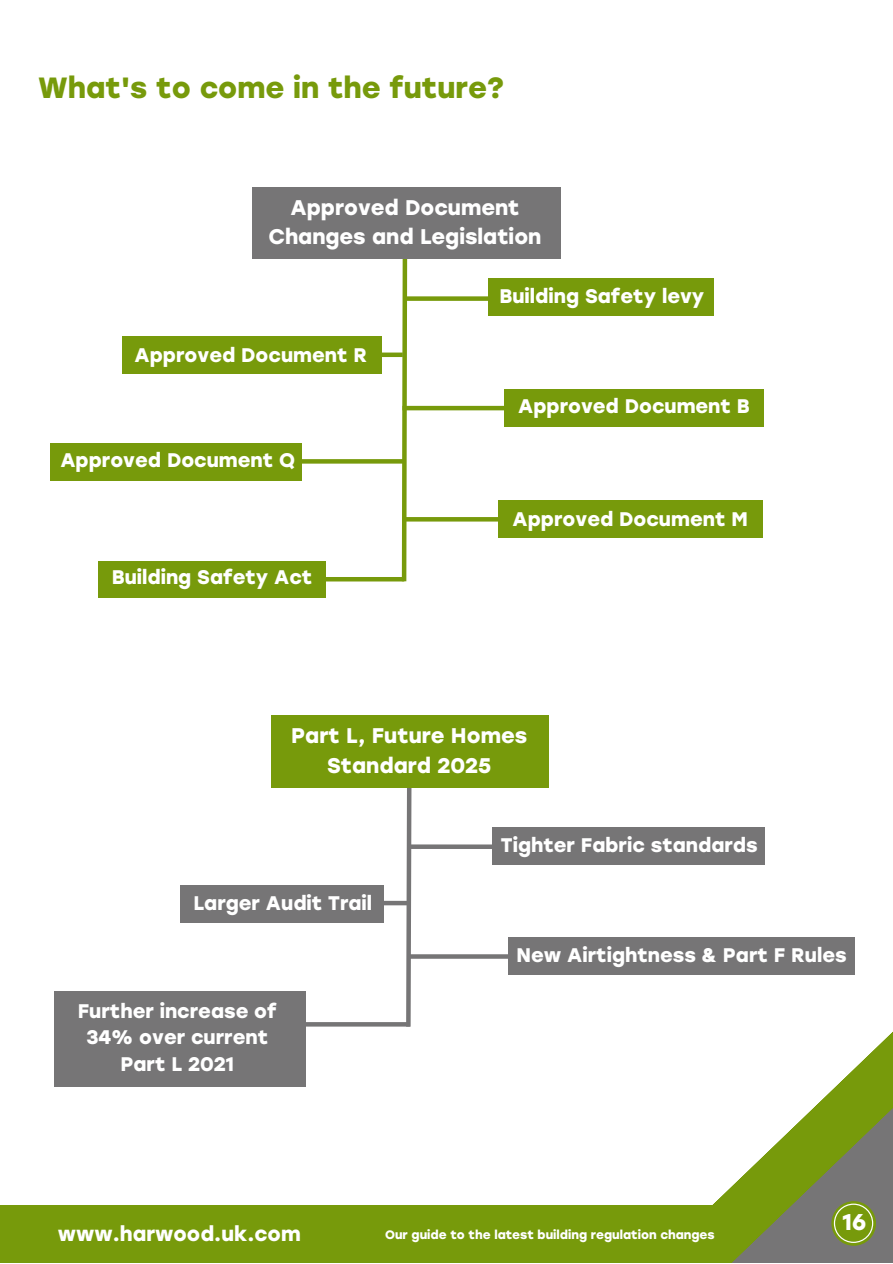
<style>
.page{position:relative;width:893px;height:1264px;background:#fff}
.page>*{position:absolute;margin:0;border:0;box-sizing:border-box;transform-origin:0 0}
.t1{font:700 29.25px "Stolzl";color:#779a0b}
.t2{font:700 22.8px "Stolzl";color:#fff}
.t3{font:700 21.15px/29.1px "Stolzl";color:#fff;text-align:center}
.t4{font:700 20.55px "Stolzl";color:#fff}
.t5{font:700 19.65px/26.7px "Stolzl";color:#fff;text-align:center}
.t6{font:700 12.3px "Stolzl";color:#fff}
</style>
<div class="page">
<div style="left:0;top:1204px;width:743px;height:58px;background:#779a0b"></div>
<svg style="left:667px;top:1032px;width:225px;height:230px"></svg>
<svg style="left:831px;top:1201px;width:45px;height:44px"></svg>
<svg style="left:833px;top:1203px;width:40px;height:39px"></svg>
<svg style="left:409px;top:517px;width:89px;height:4px"></svg>
<svg style="left:399px;top:259px;width:10px;height:323px"></svg>
<div style="left:404px;top:296px;width:86px;height:5px;background:#779a0b"></div>
<hr style="left:317px;top:577px;width:87px;height:4px;background:#779a0b">
<hr style="left:402px;top:406px;width:104px;height:4px;background:#779a0b">
<div style="left:373px;top:352px;width:30px;height:5px;background:#779a0b"></div>
<svg style="left:302px;top:459px;width:102px;height:4px"></svg>
<div style="left:252px;top:187px;width:308px;height:72px;background:#767576"></div>
<div style="left:489px;top:278px;width:225px;height:38px;background:#779a0b"></div>
<div style="left:123px;top:336px;width:258px;height:37px;background:#779a0b"></div>
<div style="left:504px;top:389px;width:259px;height:37px;background:#779a0b"></div>
<div style="left:51px;top:443px;width:251px;height:37px;background:#779a0b"></div>
<div style="left:498px;top:500px;width:264px;height:37px;background:#779a0b"></div>
<div style="left:98px;top:560px;width:228px;height:38px;background:#779a0b"></div>
<svg style="left:404px;top:787px;width:10px;height:240px"></svg>
<div style="left:410px;top:844px;width:91px;height:5px;background:#767576"></div>
<svg style="left:410px;top:954px;width:98px;height:4px"></svg>
<div style="left:378px;top:900px;width:29px;height:5px;background:#767576"></div>
<svg style="left:305px;top:1022px;width:105px;height:4px"></svg>
<div style="left:271px;top:715px;width:277px;height:72px;background:#779a0b"></div>
<div style="left:492px;top:827px;width:272px;height:37px;background:#767576"></div>
<div style="left:181px;top:884px;width:203px;height:38px;background:#767576"></div>
<div style="left:508px;top:937px;width:346px;height:37px;background:#767576"></div>
<div style="left:54px;top:991px;width:251px;height:95px;background:#767576"></div>
<h1 class="t1" style="left:38px;top:70px;width:467px">What's to come in the future?</h1>
<p class="t3" style="left:268px;top:193px;width:274px">Approved Document<br>Changes and Legislation</p>
<p class="t5" style="left:499px;top:283px;width:206px">Building Safety levy</p>
<p class="t5" style="left:135px;top:341px;width:234px">Approved Document R</p>
<p class="t5" style="left:518px;top:393px;width:233px">Approved Document B</p>
<p class="t5" style="left:60px;top:446px;width:236px">Approved Document Q</p>
<p class="t5" style="left:512px;top:505px;width:237px">Approved Document M</p>
<p class="t5" style="left:112px;top:564px;width:202px">Building Safety Act</p>
<p class="t3" style="left:291px;top:721px;width:237px">Part L, Future Homes<br>Standard 2025</p>
<p class="t5" style="left:193px;top:890px;width:180px">Larger Audit Trail</p>
<p class="t5" style="left:78px;top:997px;width:201px">Further increase of<br>34% over current<br>Part L 2021</p>
<p class="t5" style="left:501px;top:831px;width:258px">Tighter Fabric standards</p>
<p class="t5" style="left:516px;top:942px;width:331px">New Airtightness &amp; Part F Rules</p>
<p class="t4" style="left:58px;top:1221px;width:244px">www.harwood.uk.com</p>
<p class="t6" style="left:385px;top:1227px;width:331px">Our guide to the latest building regulation changes</p>
<p class="t2" style="left:842px;top:1207px;width:25px">16</p>
</div>
